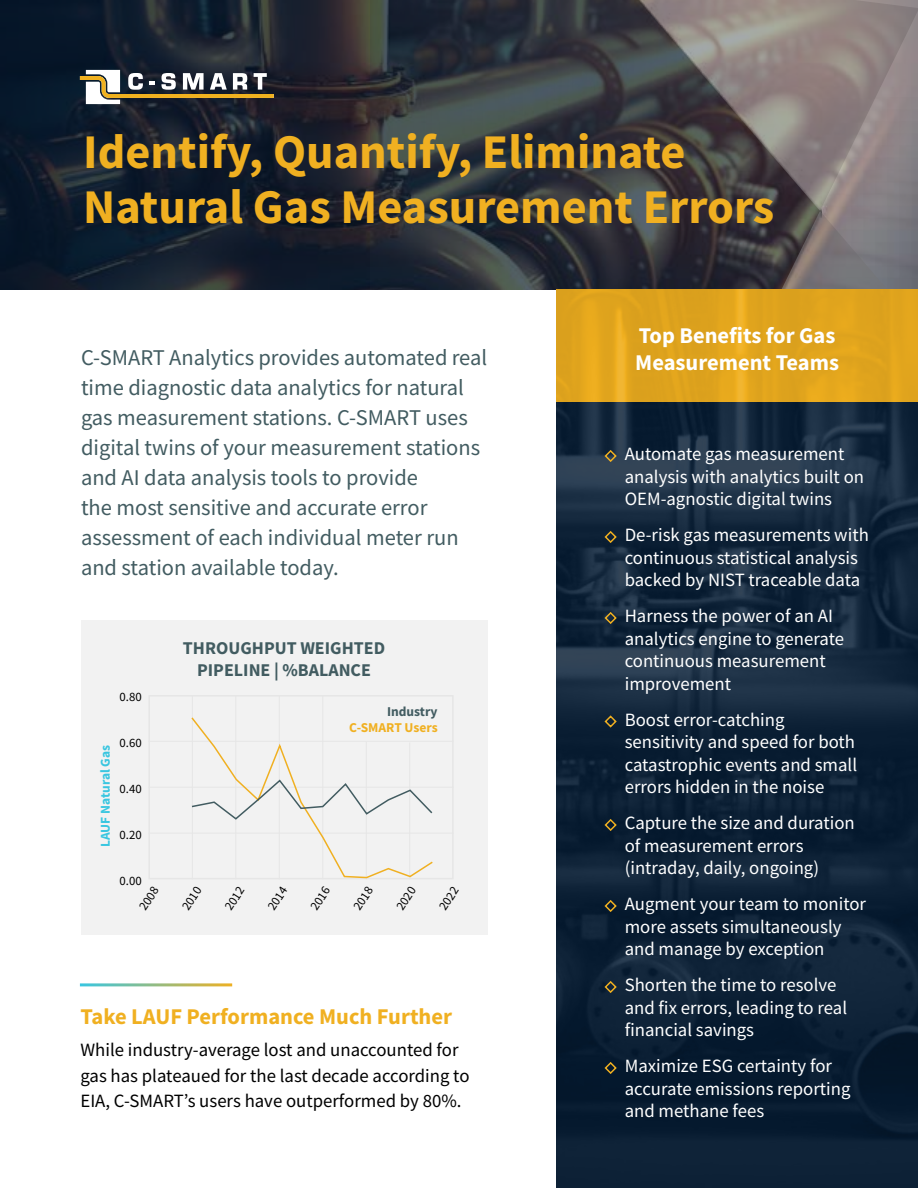
<style>
.page{position:relative;width:918px;height:1188px;background:#fff}
.page>*{position:absolute;margin:0;border:0;box-sizing:border-box;transform-origin:0 0}
.t1{font:700 48.45px/55.3px "Source Sans Pro";color:#f0b021}
.t2{font:22.5px/30px "Source Sans Pro";color:#425c61}
.t3{font:700 22.5px/27px "Source Sans Pro";color:#fff}
.t4{font:700 22.5px "Source Sans Pro";color:#f0b021}
.t5{font:18.75px/22.5px "Source Sans Pro";color:#fff}
.t6{font:18.75px/25.5px "Source Sans Pro";color:#000}
.t7{font:700 18px/21.6px "Source Sans Pro";color:#425c61;text-align:center}
.t8{font:700 13.5px "Source Sans Pro";color:#39c6e0}
.t9{font:700 13.5px "Source Sans Pro";color:#f0b021}
.t10{font:700 13.5px "Source Sans Pro";color:#425c61}
.t11{font:12.75px "Source Sans Pro";color:#000}
.s1{font-size:12px;color:#f0b021}
</style>
<div class="page">
<div style="left:81px;top:620px;width:406px;height:314px;background:#f2f2f2"></div>
<img style="left:556px;top:402px;width:362px;height:786px">
<svg style="left:0;top:0;width:370px;height:289px;background:#151e2c"></svg>
<svg style="left:822px;top:0;width:96px;height:289px;background:#898081"></svg>
<img style="left:370px;top:0;width:452px;height:289px">
<svg style="left:80px;top:70px;width:194px;height:34px"></svg>
<img style="left:556px;top:289px;width:362px;height:113px">
<div style="left:148px;top:695px;width:306px;height:184px;border:2px solid #e6e6e6"></div>
<hr style="left:148px;top:741px;width:306px;height:1px;background:#e6e6e6">
<hr style="left:148px;top:787px;width:306px;height:1px;background:#e6e6e6">
<hr style="left:235px;top:695px;width:1px;height:184px;background:#e6e6e6">
<hr style="left:322px;top:695px;width:1px;height:184px;background:#e6e6e6">
<hr style="left:192px;top:695px;width:1px;height:184px;background:#e6e6e6">
<hr style="left:279px;top:695px;width:1px;height:184px;background:#e6e6e6">
<hr style="left:148px;top:833px;width:306px;height:1px;background:#e6e6e6">
<svg style="left:190px;top:717px;width:244px;height:162px"></svg>
<h1 class="t1" style="left:83px;top:123px;width:693px">Identify, Quantify, Eliminate<br>Natural Gas Measurement Errors</h1>
<p class="t2" style="left:81px;top:342px;width:408px">C-SMART Analytics provides automated real time diagnostic data analytics for natural gas measurement stations. C-SMART uses digital twins of your measurement stations and AI data analysis tools to provide<br>the most sensitive and accurate error assessment of each individual meter run and station available today.</p>
<p class="t8" style="left:96px;top:847px;width:104px;rotate:-90deg">LAUF Natural Gas</p>
<p class="t7" style="left:183px;top:637px;width:204px">THROUGHPUT WEIGHTED<br>PIPELINE | %BALANCE</p>
<p class="t11" style="left:120px;top:689px;width:24px">0.80</p>
<p class="t11" style="left:120px;top:735px;width:24px">0.60</p>
<p class="t11" style="left:120px;top:781px;width:24px">0.40</p>
<p class="t11" style="left:120px;top:827px;width:24px">0.20</p>
<p class="t11" style="left:120px;top:872px;width:24px">0.00</p>
<p class="t11" style="left:135px;top:905px;width:27px;rotate:-57deg">2008</p>
<p class="t11" style="left:178px;top:905px;width:27px;rotate:-57deg">2010</p>
<p class="t11" style="left:221px;top:905px;width:27px;rotate:-57deg">2012</p>
<p class="t11" style="left:264px;top:905px;width:27px;rotate:-57deg">2014</p>
<p class="t11" style="left:307px;top:905px;width:27px;rotate:-57deg">2016</p>
<p class="t11" style="left:349px;top:905px;width:27px;rotate:-57deg">2018</p>
<p class="t11" style="left:392px;top:905px;width:27px;rotate:-57deg">2020</p>
<p class="t11" style="left:435px;top:905px;width:27px;rotate:-57deg">2022</p>
<p class="t10" style="left:387px;top:702px;width:52px">Industry</p>
<p class="t9" style="left:349px;top:718px;width:90px">C-SMART Users</p>
<p class="t4" style="left:80px;top:1001px;width:373px">Take LAUF Performance Much Further</p>
<p class="t6" style="left:80px;top:1037px;width:391px">While industry-average lost and unaccounted for gas has plateaued for the last decade according to<br>EIA, C-SMART’s users have outperformed by 80%.</p>
<p class="t3" style="left:635px;top:322px;width:205px">Top Benefits for Gas<br>Measurement Teams</p>
<p class="t5" style="left:625px;top:443px;width:241px;text-indent:-20px"><span class="s1">◆</span> Automate gas measurement analysis with analytics built on<br>OEM-agnostic digital twins</p>
<p class="t5" style="left:605px;top:524px;width:265px;text-align:center"><span class="s1">◆</span> De-risk gas measurements with continuous statistical analysis backed by NIST traceable data</p>
<p class="t5" style="left:625px;top:605px;width:221px;text-indent:-20px"><span class="s1">◆</span> Harness the power of an AI analytics engine to generate continuous measurement improvement</p>
<p class="t5" style="left:625px;top:708px;width:234px;text-indent:-20px"><span class="s1">◆</span> Boost error-catching sensitivity and speed for both catastrophic events and small errors hidden in the noise</p>
<p class="t5" style="left:625px;top:812px;width:232px;text-indent:-20px"><span class="s1">◆</span> Capture the size and duration of measurement errors (intraday, daily, ongoing)</p>
<p class="t5" style="left:625px;top:893px;width:243px;text-indent:-20px"><span class="s1">◆</span> Augment your team to monitor more assets simultaneously and manage by exception</p>
<p class="t5" style="left:625px;top:974px;width:224px;text-indent:-20px"><span class="s1">◆</span> Shorten the time to resolve and fix errors, leading to real financial savings</p>
<p class="t5" style="left:625px;top:1055px;width:227px;text-indent:-20px"><span class="s1">◆</span> Maximize ESG certainty for accurate emissions reporting and methane fees</p>
</div>
